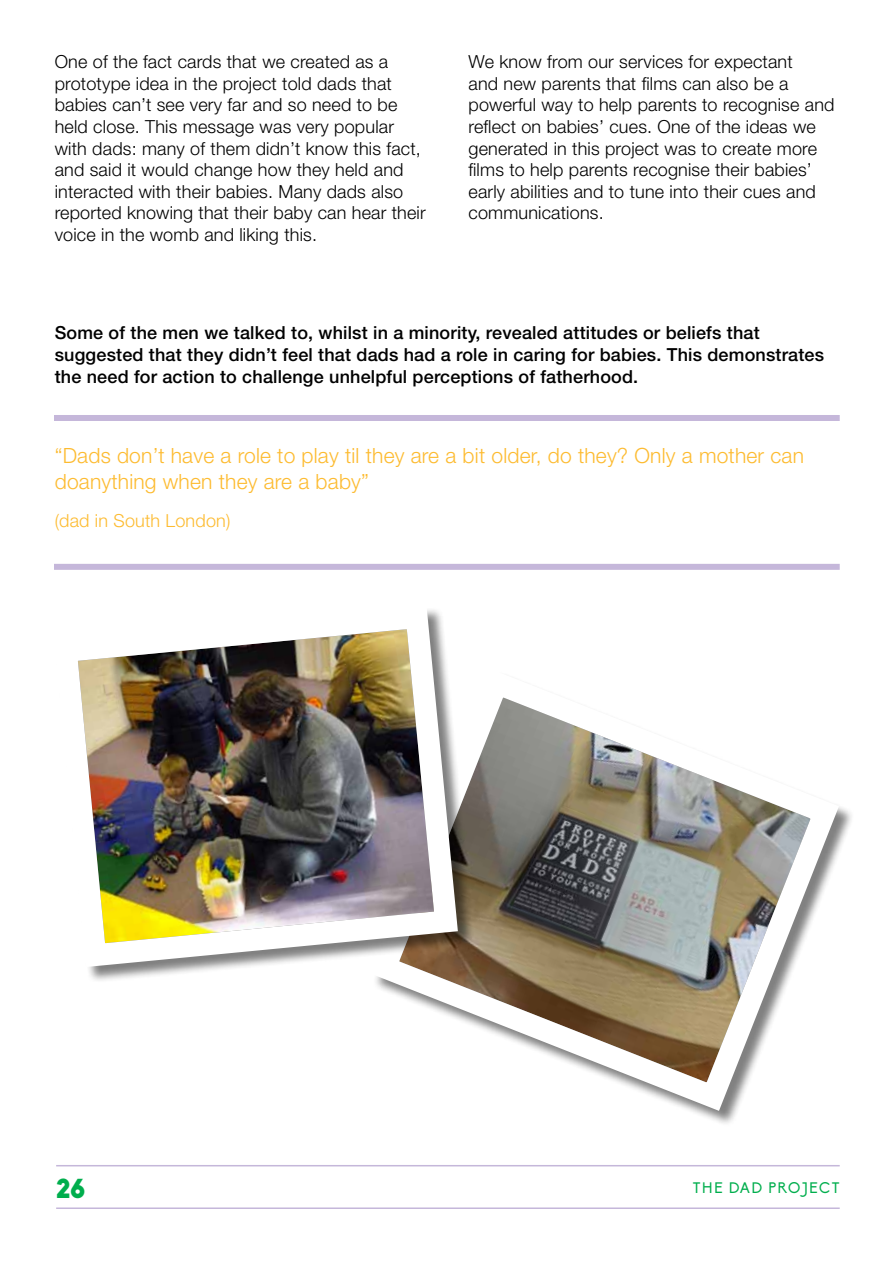
<style>
.page{position:relative;width:893px;height:1263px;background:#fff}
.page>*{position:absolute;margin:0;border:0;box-sizing:border-box;transform-origin:0 0}
.t1{font:900 27px "Biko";color:#00ae4d}
.t2{font:300 21px/25.2px "Helvetica Neue";letter-spacing:.01em;color:#fdbb30}
.t3{font:300 18px/21.6px "Helvetica Neue";letter-spacing:.01em;color:#000}
.t4{font:500 18px/21.6px "Helvetica Neue";letter-spacing:.01em;color:#000}
.t5{font:300 18px "Helvetica Neue";letter-spacing:.01em;color:#fdbb30}
.t6{font:15px "Biko";letter-spacing:.1em;color:#00ae4d}
</style>
<div class="page">
<svg style="left:376px;top:697px;width:476px;height:427px"></svg>
<hr style="left:56px;top:1165px;width:784px;height:1px;background:#c5b7da">
<hr style="left:56px;top:1207px;width:784px;height:2px;background:#c5b7da">
<div style="left:54px;top:415px;width:786px;height:6px;background:#c5b7da"></div>
<div style="left:54px;top:564px;width:786px;height:6px;background:#c5b7da"></div>
<div style="left:55px;top:607px;width:419px;height:376px;background:#000;opacity:.5"></div>
<img style="left:55px;top:607px;width:415px;height:372px">
<p class="t3" style="left:55px;top:51px;width:373px">One of the fact cards that we created as a prototype idea in the project told dads that babies can’t see very far and so need to be held close. This message was very popular with dads: many of them didn’t know this fact, and said it would change how they held and interacted with their babies. Many dads also reported knowing that their baby can hear their voice in the womb and liking this.</p>
<p class="t3" style="left:468px;top:51px;width:368px">We know from our services for expectant<br>and new parents that films can also be a powerful way to help parents to recognise and reflect on babies’ cues. One of the ideas we generated in this project was to create more films to help parents recognise their babies’ early abilities and to tune into their cues and communications.</p>
<p class="t4" style="left:55px;top:322px;width:771px">Some of the men we talked to, whilst in a minority, revealed attitudes or beliefs that suggested that they didn’t feel that dads had a role in caring for babies. This demonstrates the need for action to challenge unhelpful perceptions of fatherhood.</p>
<p class="t2" style="left:55px;top:443px;width:751px">“Dads don’t have a role to play til they are a bit older, do they? Only a mother can doanything when they are a baby”</p>
<p class="t5" style="left:55px;top:510px;width:177px">(dad in South London)</p>
<h1 class="t1" style="left:56px;top:1172px;width:31px">26</h1>
<p class="t6" style="left:693px;top:1180px;width:148px">THE DAD PROJECT</p>
</div>
